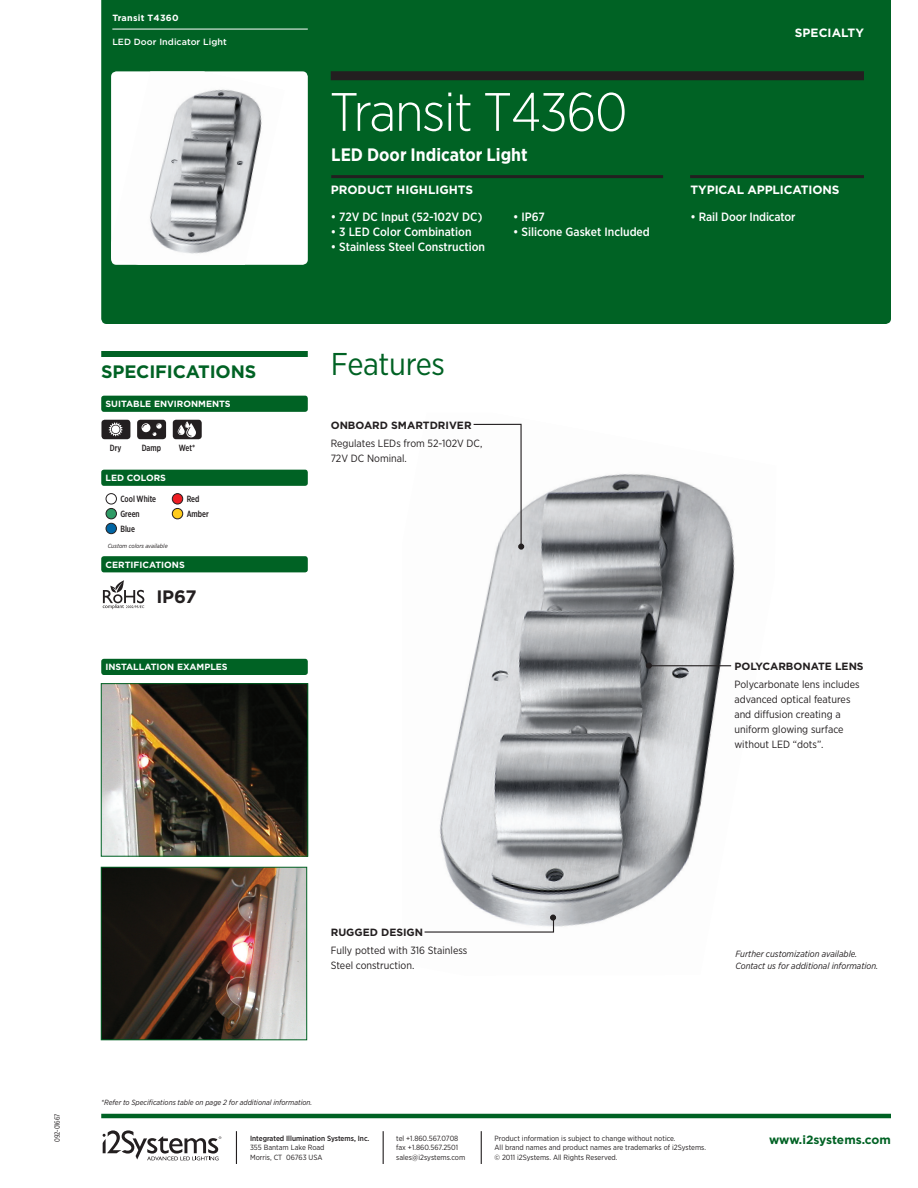
<style>
.page{position:relative;width:918px;height:1188px;background:#fff}
.page>*{position:absolute;margin:0;border:0;box-sizing:border-box;transform-origin:0 0}
.t1{font:300 54px "Gotham Narrow";letter-spacing:-.025em;color:#fff}
.t2{font:31.5px "Gotham Narrow";letter-spacing:-.01em;color:#006224}
.t3{font:700 18px "Gotham Narrow";color:#fff}
.t4{font:700 18px "Gotham";letter-spacing:-.01em;color:#006224}
.t5{font:700 18px "Gotham";color:#231f20}
.t6{font:500 12px "Gotham Narrow";color:#fff}
.t7{font:700 12px "Gotham";color:#fff}
.t8{font:700 12px "Gotham";letter-spacing:-.01em;color:#006224}
.t9{font:10.5px/15px "Gotham Narrow";color:#231f20}
.t10{font:700 10.5px "Gotham";color:#231f20}
.t11{font:italic 9px/12px "Gotham Narrow";color:#231f20}
.t12{font:700 9px "Gotham";color:#fff}
.t13{font:500 9px "Gotham X Narrow";color:#231f20}
.t14{font:500 9px "Gotham";letter-spacing:.005em;color:#fff}
.t15{font:700 9px "Gotham";letter-spacing:.025em;color:#fff}
.t16{font:7.5px "Gotham Narrow";color:#231f20}
.t17{font:italic 7.5px "Gotham Narrow";color:#231f20}
.t18{font:500 7.5px "Gotham Narrow";color:#231f20}
.t19{font:7.5px "Gotham X Narrow";letter-spacing:-.015em;color:#231f20}
.t20{font:italic 6px "Gotham Narrow";color:#231f20}
</style>
<div class="page">
<div style="left:101px;top:0;width:790px;height:324px;background:#006224"></div>
<div style="left:331px;top:71px;width:533px;height:9px;background:#231f20"></div>
<div style="left:111px;top:71px;width:197px;height:194px;background:#fff;border-radius:5px"></div>
<img style="left:111px;top:71px;width:174px;height:194px">
<svg style="left:103px;top:1130px;width:118px;height:30px"></svg>
<div style="left:101px;top:351px;width:207px;height:6px;background:#006224"></div>
<hr style="left:331px;top:175px;width:332px;height:3px;background:#231f20">
<hr style="left:690px;top:175px;width:174px;height:3px;background:#231f20">
<div style="left:101px;top:470px;width:207px;height:16px;background:#006224;border-radius:3px"></div>
<hr style="left:112px;top:29px;width:196px;height:1px;background:#fff">
<hr style="left:101px;top:1114px;width:790px;height:4px;background:#006224">
<hr style="left:383px;top:1131px;width:1px;height:33px;background:#231f20">
<hr style="left:481px;top:1131px;width:1px;height:33px;background:#231f20">
<hr style="left:236px;top:1131px;width:1px;height:33px;background:#231f20">
<div style="left:101px;top:396px;width:207px;height:16px;background:#006224;border-radius:3px"></div>
<div style="left:101px;top:420px;width:29px;height:19px;background:#231f20;border-radius:3px"></div>
<svg style="left:108px;top:422px;width:15px;height:15px"></svg>
<div style="left:137px;top:420px;width:29px;height:19px;background:#231f20;border-radius:3px"></div>
<svg style="left:141px;top:423px;width:21px;height:13px"></svg>
<div style="left:173px;top:420px;width:29px;height:19px;background:#231f20;border-radius:3px"></div>
<svg style="left:178px;top:421px;width:18px;height:16px"></svg>
<div style="left:106px;top:493px;width:11px;height:11px;border:1px solid #231f20;border-radius:50%"></div>
<div style="left:106px;top:508px;width:10px;height:11px;background:#2f9a65;border-radius:50%"></div>
<div style="left:106px;top:508px;width:11px;height:11px;border:1px solid #231f20;border-radius:50%"></div>
<div style="left:172px;top:494px;width:11px;height:10px;background:#ee1d23;border-radius:50%"></div>
<div style="left:172px;top:493px;width:11px;height:11px;border:1px solid #231f20;border-radius:50%"></div>
<div style="left:172px;top:508px;width:11px;height:11px;background:#fecb1b;border-radius:50%"></div>
<div style="left:172px;top:508px;width:11px;height:11px;border:1px solid #231f20;border-radius:50%"></div>
<img style="left:439px;top:474px;width:296px;height:453px">
<div style="left:106px;top:523px;width:10px;height:11px;background:#0065a4;border-radius:50%"></div>
<div style="left:106px;top:523px;width:11px;height:11px;border:1px solid #231f20;border-radius:50%"></div>
<svg style="left:103px;top:580px;width:41px;height:29px"></svg>
<div style="left:101px;top:556px;width:207px;height:16px;background:#006224;border-radius:3px"></div>
<div style="left:101px;top:659px;width:207px;height:16px;background:#006224;border-radius:3px"></div>
<img style="left:103px;top:869px;width:202px;height:169px">
<div style="left:101px;top:867px;width:206px;height:173px;border:1px solid #006224"></div>
<img style="left:103px;top:685px;width:203px;height:170px">
<div style="left:101px;top:683px;width:207px;height:174px;border:1px solid #006224"></div>
<svg style="left:472px;top:423px;width:52px;height:127px"></svg>
<hr style="left:648px;top:665px;width:83px;height:1px;background:#231f20">
<svg style="left:646px;top:663px;width:6px;height:6px"></svg>
<svg style="left:424px;top:915px;width:132px;height:18px"></svg>
<p class="t15" style="left:112px;top:12px;width:68px">Transit T4360</p>
<p class="t14" style="left:112px;top:36px;width:116px">LED Door Indicator Light</p>
<p class="t4" style="left:101px;top:359px;width:157px">SPECIFICATIONS</p>
<p class="t12" style="left:106px;top:398px;width:127px">SUITABLE ENVIRONMENTS</p>
<p class="t13" style="left:110px;top:442px;width:13px">Dry</p>
<p class="t13" style="left:142px;top:442px;width:21px">Damp</p>
<p class="t13" style="left:179px;top:442px;width:18px">Wet*</p>
<p class="t12" style="left:106px;top:472px;width:62px">LED COLORS</p>
<p class="t13" style="left:120px;top:493px;width:37px">Cool White</p>
<p class="t13" style="left:120px;top:508px;width:21px">Green</p>
<p class="t13" style="left:120px;top:523px;width:16px">Blue</p>
<p class="t20" style="left:108px;top:542px;width:62px">Custom colors available</p>
<p class="t13" style="left:187px;top:493px;width:14px">Red</p>
<p class="t13" style="left:187px;top:508px;width:24px">Amber</p>
<p class="t12" style="left:106px;top:558px;width:81px">CERTIFICATIONS</p>
<p class="t5" style="left:156px;top:585px;width:42px">IP67</p>
<p class="t12" style="left:105px;top:661px;width:124px">INSTALLATION EXAMPLES</p>
<p class="t1" style="left:330px;top:79px;width:300px">Transit T4360</p>
<p class="t3" style="left:331px;top:143px;width:198px">LED Door Indicator Light</p>
<p class="t7" style="left:795px;top:24px;width:71px">SPECIALTY</p>
<p class="t7" style="left:331px;top:182px;width:144px">PRODUCT HIGHLIGHTS</p>
<p class="t6" style="left:331px;top:209px;width:153px">• 72V DC Input (52-102V DC)</p>
<p class="t6" style="left:331px;top:224px;width:142px">• 3 LED Color Combination</p>
<p class="t6" style="left:331px;top:239px;width:156px">• Stainless Steel Construction</p>
<p class="t7" style="left:691px;top:182px;width:150px">TYPICAL APPLICATIONS</p>
<p class="t6" style="left:513px;top:209px;width:33px">• IP67</p>
<p class="t6" style="left:691px;top:209px;width:106px">• Rail Door Indicator</p>
<p class="t6" style="left:513px;top:224px;width:138px">• Silicone Gasket Included</p>
<p class="t2" style="left:331px;top:345px;width:116px">Features</p>
<p class="t10" style="left:331px;top:418px;width:142px">ONBOARD SMARTDRIVER</p>
<p class="t9" style="left:331px;top:435px;width:153px">Regulates LEDs from 52-102V DC,<br>72V DC Nominal.</p>
<p class="t10" style="left:734px;top:659px;width:131px">POLYCARBONATE LENS</p>
<p class="t9" style="left:734px;top:676px;width:127px">Polycarbonate lens includes advanced optical features and diffusion creating a uniform glowing surface without LED “dots”.</p>
<p class="t10" style="left:331px;top:925px;width:94px">RUGGED DESIGN</p>
<p class="t9" style="left:331px;top:943px;width:138px">Fully potted with 316 Stainless<br>Steel construction.</p>
<p class="t11" style="left:735px;top:948px;width:144px">Further customization available.<br>Contact us for additional information.</p>
<p class="t19" style="left:53px;top:1142px;width:29px;rotate:-90deg">092-01667</p>
<p class="t17" style="left:101px;top:1098px;width:213px">*Refer to Specifications table on page 2 for additional information.</p>
<p class="t18" style="left:250px;top:1133px;width:121px">Integrated Illumination Systems, Inc.</p>
<p class="t8" style="left:769px;top:1132px;width:123px">www.i2systems.com</p>
<p class="t16" style="left:250px;top:1143px;width:76px">355 Bantam Lake Road</p>
<p class="t16" style="left:250px;top:1153px;width:74px">Morris, CT 06763 USA</p>
<p class="t16" style="left:495px;top:1133px;width:183px">Product information is subject to change without notice.</p>
<p class="t16" style="left:495px;top:1143px;width:213px">All brand names and product names are trademarks of i2Systems.</p>
<p class="t16" style="left:495px;top:1153px;width:124px">© 2011 i2Systems. All Rights Reserved.</p>
<p class="t16" style="left:396px;top:1133px;width:64px">tel +1.860.567.0708</p>
<p class="t16" style="left:396px;top:1143px;width:63px">fax +1.860.567.2501</p>
<p class="t16" style="left:396px;top:1153px;width:71px">sales@i2systems.com</p>
</div>
